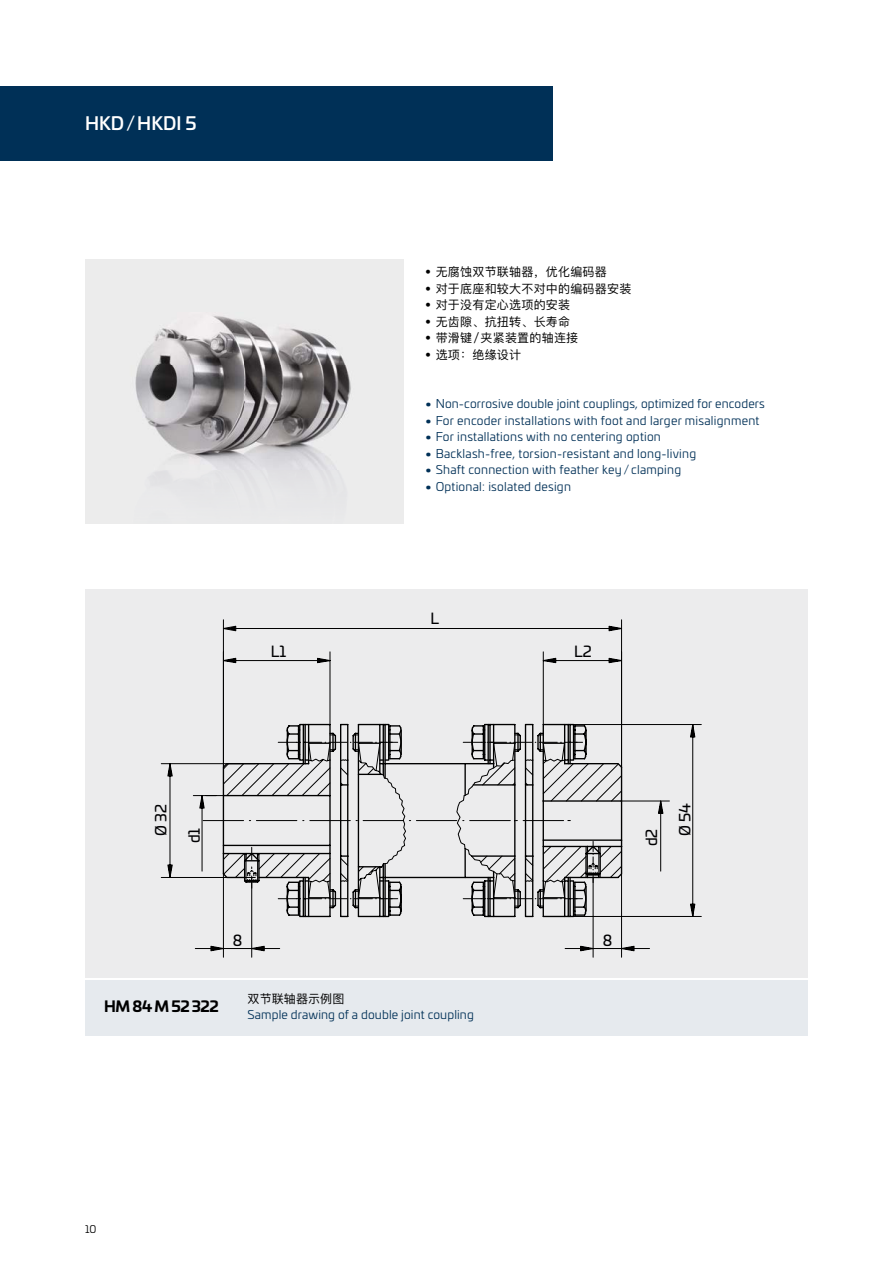
<style>
.page{position:relative;width:893px;height:1263px;background:#fff}
.page>*{position:absolute;margin:0;border:0;box-sizing:border-box;transform-origin:0 0}
.t1{font:500 18px "Univia Pro";color:#fff}
.t2{font:15px "Univia Pro";color:#000002}
.t3{font:700 15px "Univia Pro";letter-spacing:-.03em;color:#000}
.t4{font:12px "Univia Pro";letter-spacing:.02em;color:#003057}
.t5{font:12px "Ping Fang SC";letter-spacing:.02em;color:#000}
.t6{font:10.5px "Univia Pro";color:#000}
.s1{font-weight:700}
</style>
<div class="page">
<img style="left:85px;top:260px;width:319px;height:264px">
<div style="left:0;top:86px;width:553px;height:75px;background:#003057"></div>
<div style="left:85px;top:590px;width:723px;height:415px;background:#ececed"></div>
<div style="left:85px;top:978px;width:723px;height:58px;background:#e6eaee"></div>
<hr style="left:79px;top:978px;width:763px;height:1px;background:#fff">
<svg style="left:222px;top:619px;width:401px;height:102px"></svg>
<svg style="left:161px;top:721px;width:541px;height:237px"></svg>
<hr style="left:622px;top:801px;width:47px;height:1px;background:#000">
<svg style="left:193px;top:742px;width:30px;height:156px"></svg>
<hr style="left:203px;top:820px;width:41px;height:1px;background:#000">
<svg style="left:223px;top:723px;width:399px;height:195px"></svg>
<h1 class="t1" style="left:85px;top:110px;width:113px">HKD / HKDI 5</h1>
<p class="t2" style="left:271px;top:640px;width:17px">L1</p>
<p class="t5" style="left:425px;top:264px;width:183px">• 无腐蚀双节联轴器，优化编码器</p>
<p class="t5" style="left:425px;top:281px;width:208px">• 对于底座和较大不对中的编码器安装</p>
<p class="t5" style="left:425px;top:297px;width:146px">• 对于没有定心选项的安装</p>
<p class="t5" style="left:425px;top:314px;width:146px">• 无齿隙、抗扭转、长寿命</p>
<p class="t5" style="left:425px;top:330px;width:155px">• 带滑键 / 夹紧装置的轴连接</p>
<p class="t5" style="left:425px;top:347px;width:97px">• 选项：绝缘设计</p>
<p class="t4" style="left:425px;top:395px;width:341px"><span class="s1">•</span> Non-corrosive double joint couplings, optimized for encoders</p>
<p class="t4" style="left:425px;top:412px;width:336px"><span class="s1">•</span> For encoder installations with foot and larger misalignment</p>
<p class="t4" style="left:425px;top:428px;width:237px"><span class="s1">•</span> For installations with no centering option</p>
<p class="t4" style="left:425px;top:445px;width:272px"><span class="s1">•</span> Backlash-free, torsion-resistant and long-living</p>
<p class="t4" style="left:425px;top:461px;width:257px"><span class="s1">•</span> Shaft connection with feather key / clamping</p>
<p class="t4" style="left:425px;top:478px;width:147px"><span class="s1">•</span> Optional: isolated design</p>
<p class="t2" style="left:430px;top:607px;width:10px">L</p>
<p class="t2" style="left:574px;top:640px;width:19px">L2</p>
<p class="t2" style="left:150px;top:836px;width:34px;rotate:-90deg">Ø 32</p>
<p class="t2" style="left:183px;top:843px;width:17px;rotate:-90deg">d1</p>
<p class="t2" style="left:640px;top:846px;width:19px;rotate:-90deg">d2</p>
<p class="t2" style="left:674px;top:836px;width:35px;rotate:-90deg">Ø 54</p>
<p class="t2" style="left:233px;top:929px;width:11px">8</p>
<p class="t2" style="left:603px;top:929px;width:11px">8</p>
<p class="t3" style="left:104px;top:994px;width:116px">HM 84 M 52 322</p>
<p class="t5" style="left:248px;top:991px;width:98px">双节联轴器示例图</p>
<p class="t4" style="left:248px;top:1006px;width:228px">Sample drawing of a double joint coupling</p>
<p class="t6" style="left:85px;top:1221px;width:13px">10</p>
</div>
